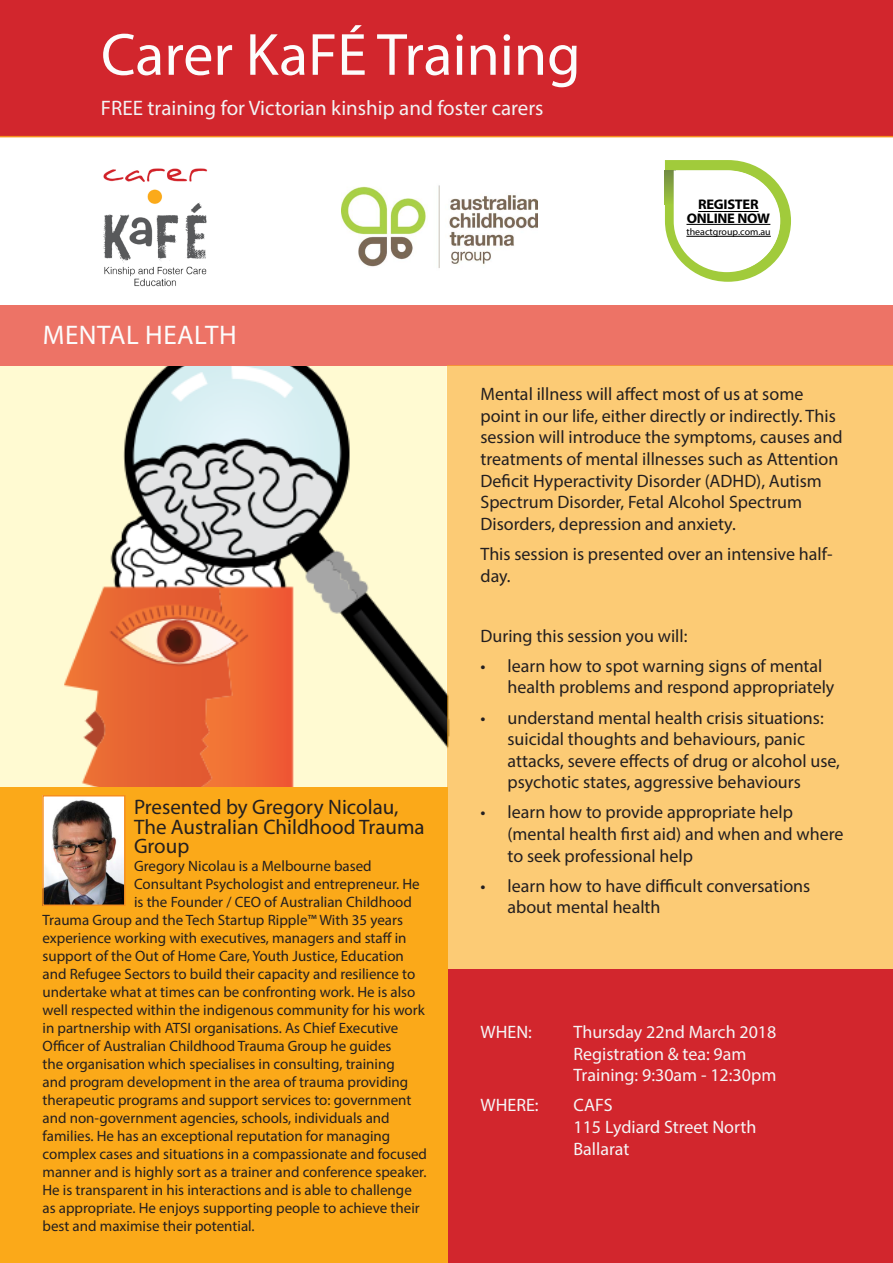
<style>
.page{position:relative;width:893px;height:1263px;background:#fff}
.page>*{position:absolute;margin:0;border:0;box-sizing:border-box;transform-origin:0 0}
.t1{font:60px "Myriad Pro";color:#fcfcfc}
.t2{font:27px "Myriad Pro";letter-spacing:.02em;color:#fcfcfc}
.t3{font:21px/19.5px "Myriad Pro";color:#231f20}
.t4{font:21px "Myriad Pro";color:#f2f3f4}
.t5{font:18px/21.6px "Myriad Pro";color:#231f20}
.t6{font:18px/21.6px "Myriad Pro";color:#f5f5f6}
.t7{font:15px "Myriad Pro";color:#231f20}
.t8{font:700 13.95px/14px "Myriad Pro";letter-spacing:-.02em;color:#000;text-align:center;scale:1.04 1}
.t9{font:9.6px "Myriad Pro";color:#000;scale:1.04 1}
</style>
<div class="page">
<div style="left:0;top:0;width:893px;height:138px;background:#d2262d"></div>
<img style="left:103px;top:168px;width:105px;height:119px">
<img style="left:342px;top:185px;width:195px;height:83px">
<img style="left:0;top:366px;width:447px;height:421px">
<div style="left:0;top:305px;width:893px;height:61px;background:#ed7366"></div>
<div style="left:447px;top:366px;width:446px;height:629px;background:#fccb75"></div>
<div style="left:447px;top:969px;width:446px;height:294px;background:#d2262d"></div>
<div style="left:0;top:787px;width:447px;height:476px;background:#fba919"></div>
<img style="left:45px;top:798px;width:78px;height:105px">
<div style="left:42px;top:795px;width:84px;height:111px;border:2px solid #f68e1e"></div>
<svg style="left:665px;top:160px;width:126px;height:122px"></svg>
<hr style="left:686px;top:224px;width:84px;height:1px;background:#000">
<hr style="left:698px;top:211px;width:61px;height:1px;background:#000">
<hr style="left:686px;top:236px;width:85px;height:1px;background:#000">
<p class="t1" style="left:101px;top:18px;width:481px">Carer KaFÉ Training</p>
<p class="t4" style="left:101px;top:95px;width:444px">FREE training for Victorian kinship and foster carers</p>
<p class="t2" style="left:43px;top:319px;width:195px">MENTAL HEALTH</p>
<p class="t8" style="left:687px;top:197px;width:81px">REGISTER<br>ONLINE NOW</p>
<p class="t9" style="left:686px;top:226px;width:83px">theactgroup.com.au</p>
<p class="t3" style="left:134px;top:797px;width:292px">Presented by Gregory Nicolau,<br>The Australian Childhood Trauma<br>Group</p>
<p class="t7" style="left:134px;top:857px;width:239px">Gregory Nicolau is a Melbourne based</p>
<p class="t7" style="left:134px;top:875px;width:287px">Consultant Psychologist and entrepreneur. He</p>
<p class="t7" style="left:134px;top:893px;width:279px">is the Founder / CEO of Australian Childhood</p>
<p class="t7" style="left:43px;top:911px;width:362px">Trauma Group and the Tech Startup Ripple™ With 35 years</p>
<p class="t7" style="left:43px;top:929px;width:366px">experience working with executives, managers and staff in</p>
<p class="t7" style="left:43px;top:947px;width:363px">support of the Out of Home Care, Youth Justice, Education</p>
<p class="t7" style="left:43px;top:965px;width:374px">and Refugee Sectors to build their capacity and resilience to</p>
<p class="t7" style="left:43px;top:983px;width:374px">undertake what at times can be confronting work. He is also</p>
<p class="t7" style="left:43px;top:1001px;width:384px">well respected within the indigenous community for his work</p>
<p class="t7" style="left:43px;top:1019px;width:357px">in partnership with ATSI organisations. As Chief Executive</p>
<p class="t7" style="left:43px;top:1037px;width:350px">Officer of Australian Childhood Trauma Group he guides</p>
<p class="t7" style="left:43px;top:1055px;width:354px">the organisation which specialises in consulting, training</p>
<p class="t7" style="left:43px;top:1073px;width:367px">and program development in the area of trauma providing</p>
<p class="t7" style="left:43px;top:1091px;width:370px">therapeutic programs and support services to: government</p>
<p class="t7" style="left:43px;top:1109px;width:349px">and non-government agencies, schools, individuals and</p>
<p class="t7" style="left:43px;top:1127px;width:349px">families. He has an exceptional reputation for managing</p>
<p class="t7" style="left:43px;top:1145px;width:386px">complex cases and situations in a compassionate and focused</p>
<p class="t7" style="left:43px;top:1163px;width:385px">manner and is highly sort as a trainer and conference speaker.</p>
<p class="t7" style="left:43px;top:1181px;width:371px">He is transparent in his interactions and is able to challenge</p>
<p class="t7" style="left:43px;top:1199px;width:379px">as appropriate. He enjoys supporting people to achieve their</p>
<p class="t7" style="left:43px;top:1217px;width:214px">best and maximise their potential.</p>
<p class="t5" style="left:480px;top:383px;width:364px">Mental illness will affect most of us at some point in our life, either directly or indirectly. This session will introduce the symptoms, causes and treatments of mental illnesses such as Attention Deficit Hyperactivity Disorder (ADHD), Autism Spectrum Disorder, Fetal Alcohol Spectrum Disorders, depression and anxiety.</p>
<p class="t5" style="left:480px;top:543px;width:354px">This session is presented over an intensive half&shy;day.</p>
<p class="t5" style="left:480px;top:625px;width:208px">During this session you will:</p>
<p class="t5" style="left:507px;top:655px;width:328px;text-indent:-27px">• learn how to spot warning signs of mental health problems and respond appropriately</p>
<p class="t5" style="left:507px;top:706px;width:334px;text-indent:-27px">• understand mental health crisis situations: suicidal thoughts and behaviours, panic attacks, severe effects of drug or alcohol use, psychotic states, aggressive behaviours</p>
<p class="t5" style="left:507px;top:801px;width:337px;text-indent:-27px">• learn how to provide appropriate help (mental health first aid) and when and where to seek professional help</p>
<p class="t5" style="left:507px;top:875px;width:304px;text-indent:-27px">• learn how to have difficult conversations about mental health</p>
<p class="t6" style="left:480px;top:1021px;width:53px">WHEN:</p>
<p class="t6" style="left:573px;top:1021px;width:204px">Thursday 22nd March 2018<br>Registration &amp; tea: 9am<br>Training: 9:30am - 12:30pm</p>
<p class="t6" style="left:480px;top:1094px;width:60px">WHERE:</p>
<p class="t6" style="left:573px;top:1094px;width:184px">CAFS<br>115 Lydiard Street North<br>Ballarat</p>
</div>
